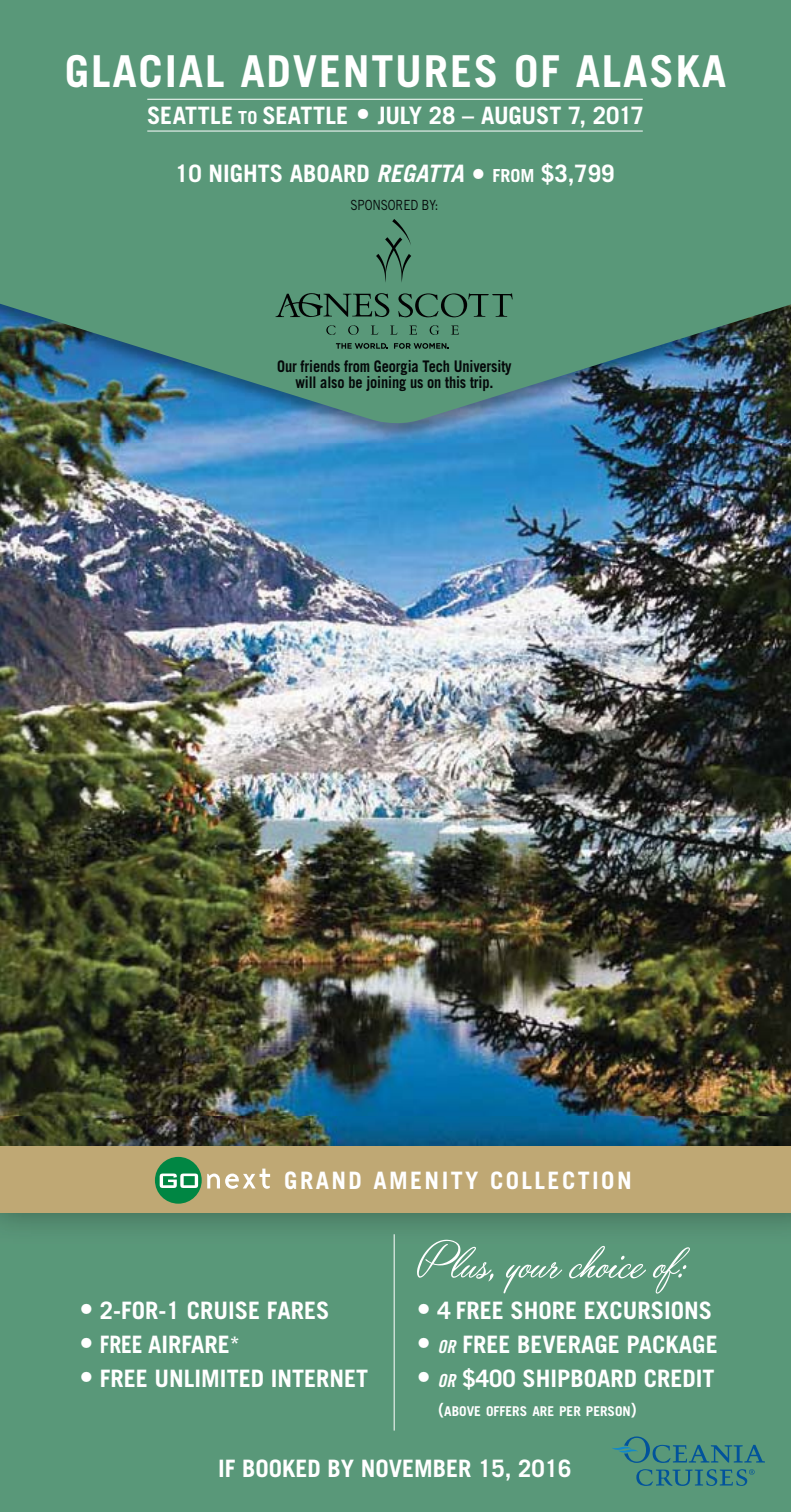
<style>
.page{position:relative;width:791px;height:1512px;background:#fff}
.page>*{position:absolute;margin:0;border:0;box-sizing:border-box;transform-origin:0 0}
.t1{font:56px "Yaquote Script Personal Use";color:#fff}
.t2{font:700 44px "Trade Gothic LT Std";letter-spacing:.04em;color:#fff}
.t3{font:700 24px "Trade Gothic LT Std";color:#fff}
.t4{font:700 24px "Trade Gothic LT Std";letter-spacing:.1em;color:#fff}
.t5{font:700 24px "Trade Gothic LT Std";color:#fff;scale:.9 1}
.t6{font:700 16px/16.6px "Trade Gothic LT Std";letter-spacing:-.01em;color:#040809;text-align:center;scale:.9 1}
.t7{font:14px "Trade Gothic LT Std";letter-spacing:-.01em;color:#040809;scale:.84 1}
.t8{font:700 13.6px "Trade Gothic LT Std";color:#fff}
.s1{font-size:18px}
.s2{font-size:28px}
.s3{font-style:italic}
.s4{font-size:20px}
.s5{font-family:"Trade Gothic LT Std Bd Cn 20 Obl";font-weight:400;font-size:18px}
</style>
<div class="page">
<img style="left:0;top:442px;width:791px;height:705px">
<img style="left:0;top:427px;width:791px;height:15px">
<svg style="left:0;top:0;width:791px;height:427px;background:#549079"></svg>
<div style="left:0;top:1204px;width:791px;height:308px;background:#599879"></div>
<div style="left:0;top:1147px;width:791px;height:66px;background:#bfa874"></div>
<hr style="left:394px;top:1234px;width:1px;height:197px;background:#fff">
<svg style="left:207px;top:1169px;width:63px;height:20px"></svg>
<div style="left:155px;top:1157px;width:47px;height:47px;background:#008643;border-radius:50%"></div>
<svg style="left:160px;top:1174px;width:38px;height:14px"></svg>
<svg style="left:612px;top:1436px;width:153px;height:27px"></svg>
<svg style="left:636px;top:1469px;width:118px;height:17px"></svg>
<hr style="left:147px;top:131px;width:496px;height:1px;background:#fff">
<hr style="left:147px;top:99px;width:496px;height:1px;background:#fff">
<svg style="left:376px;top:219px;width:35px;height:64px;background:#4d8469"></svg>
<svg style="left:398px;top:293px;width:114px;height:24px;background:#46775f"></svg>
<svg style="left:276px;top:293px;width:113px;height:24px;background:#417059"></svg>
<svg style="left:326px;top:325px;width:10px;height:10px"></svg>
<svg style="left:348px;top:325px;width:11px;height:10px"></svg>
<svg style="left:371px;top:326px;width:7px;height:9px"></svg>
<svg style="left:390px;top:326px;width:8px;height:9px"></svg>
<svg style="left:409px;top:326px;width:8px;height:9px"></svg>
<svg style="left:430px;top:325px;width:9px;height:10px"></svg>
<svg style="left:451px;top:326px;width:8px;height:9px"></svg>
<svg style="left:336px;top:343px;width:52px;height:6px"></svg>
<svg style="left:394px;top:343px;width:55px;height:6px"></svg>
<h2 class="t2" style="left:65px;top:55px;width:663px">GLACIAL ADVENTURES OF ALASKA</h2>
<p class="t3" style="left:147px;top:107px;width:498px">SEATTLE <span class="s1">TO</span> SEATTLE <span class="s2">•</span> JULY 28 – AUGUST 7, 2017</p>
<p class="t3" style="left:175px;top:165px;width:441px">10 NIGHTS ABOARD <span class="s3">REGATTA</span> <span class="s2">•</span> <span class="s1">FROM</span> $3,799</p>
<p class="t7" style="left:350px;top:197px;width:106px">SPONSORED BY:</p>
<p class="t6" style="left:277px;top:360px;width:262px">Our friends from Georgia Tech University will also be joining us on this trip.</p>
<p class="t4" style="left:284px;top:1172px;width:349px">GRAND AMENITY COLLECTION</p>
<p class="t3" style="left:80px;top:1302px;width:251px"><span class="s2">•</span> 2-FOR-1 CRUISE FARES</p>
<p class="t5" style="left:80px;top:1336px;width:180px"><span class="s2">•</span> FREE AIRFARE<span class="s4">*</span></p>
<p class="t3" style="left:80px;top:1370px;width:290px"><span class="s2">•</span> FREE UNLIMITED INTERNET</p>
<h1 class="t1" style="left:417px;top:1235px;width:271px">Plus, your choice of:</h1>
<p class="t3" style="left:417px;top:1302px;width:297px"><span class="s2">•</span> 4 FREE SHORE EXCURSIONS</p>
<p class="t3" style="left:417px;top:1336px;width:302px"><span class="s2">•</span> <span class="s5">OR</span> FREE BEVERAGE PACKAGE</p>
<p class="t3" style="left:417px;top:1370px;width:299px"><span class="s2">•</span> <span class="s5">OR</span> $400 SHIPBOARD CREDIT</p>
<p class="t8" style="left:438px;top:1404px;width:200px"><span class="s1">(</span>ABOVE OFFERS ARE PER PERSON<span class="s1">)</span></p>
<p class="t3" style="left:218px;top:1460px;width:355px">IF BOOKED BY NOVEMBER 15, 2016</p>
</div>
